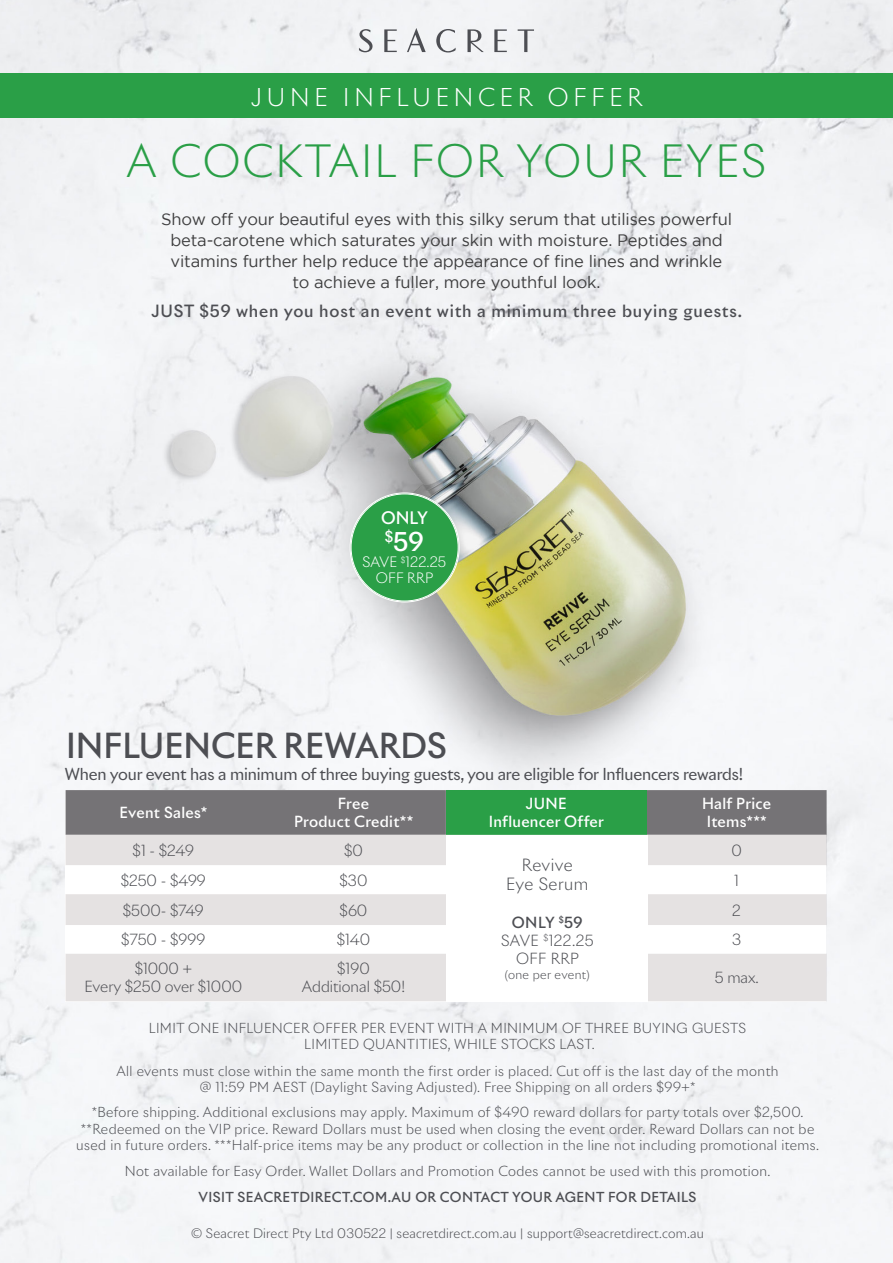
<style>
.page{position:relative;width:893px;height:1263px;background:#fff}
.page>*{position:absolute;margin:0;border:0;box-sizing:border-box;transform-origin:0 0}
.t1{font:300 43.5px "Riviera Nights";letter-spacing:.05em;color:#2a9f47}
.t2{font:500 33.75px "Riviera Nights";color:#4d4e53}
.t3{font:500 25.35px "Riviera Nights";color:#fff}
.t4{font:300 24px "Riviera Nights";letter-spacing:.2em;color:#fff}
.t5{font:500 16.8px "Riviera Nights";color:#fff}
.t6{font:16.5px/21px "Gotham";letter-spacing:-.01em;color:#3e3e3f;text-align:center}
.t7{font:500 16.5px "Riviera Nights";letter-spacing:.05em;color:#4d4e53}
.t8{font:300 16.5px "Riviera Nights";letter-spacing:.03em;color:#4d4e53}
.t9{font:16.2px "Riviera Nights";letter-spacing:-.01em;color:#4d4e53}
.t10{font:300 15px/18px "Riviera Nights";color:#4d4e53;text-align:center}
.t11{font:500 15px/18px "Riviera Nights";letter-spacing:.02em;color:#fff;text-align:center}
.t12{font:300 15px/18px "Riviera Nights";letter-spacing:.03em;color:#4d4e53;text-align:center}
.t13{font:300 14.1px/15.6px "Riviera Nights";letter-spacing:.01em;color:#fff;text-align:center}
.t14{font:300 13.5px/16.2px "Riviera Nights";letter-spacing:.03em;color:#4d4e53;text-align:center}
.t15{font:500 13.5px "Riviera Nights";letter-spacing:.03em;color:#4d4e53}
.t16{font:300 12.75px "Riviera Nights";letter-spacing:.02em;color:#4d4e53}
.t17{font:300 12px "Riviera Nights";letter-spacing:.03em;color:#4d4e53}
.s1{font-weight:500}
</style>
<div class="page">
<img style="left:0;top:0;width:893px;height:1263px">
<div style="left:66px;top:790px;width:760px;height:45px;background:#757376"></div>
<div style="left:446px;top:790px;width:200px;height:45px;background:#2a9f47"></div>
<div style="left:66px;top:835px;width:760px;height:166px;background:#e5e2e2"></div>
<svg style="left:66px;top:865px;width:760px;height:88px"></svg>
<div style="left:446px;top:835px;width:202px;height:166px;background:#fff"></div>
<div style="left:350px;top:493px;width:109px;height:109px;background:#2a9f47;border-radius:50%"></div>
<svg style="left:407px;top:28px;width:19px;height:24px"></svg>
<svg style="left:384px;top:29px;width:13px;height:23px"></svg>
<svg style="left:436px;top:29px;width:20px;height:24px"></svg>
<svg style="left:518px;top:29px;width:16px;height:23px"></svg>
<svg style="left:359px;top:29px;width:13px;height:23px"></svg>
<svg style="left:467px;top:29px;width:17px;height:23px"></svg>
<svg style="left:494px;top:29px;width:13px;height:23px"></svg>
<div style="left:0;top:73px;width:893px;height:45px;background:#2a9f47"></div>
<p class="t4" style="left:251px;top:82px;width:393px">JUNE INFLUENCER OFFER</p>
<p class="t1" style="left:127px;top:133px;width:641px">A COCKTAIL FOR YOUR EYES</p>
<p class="t6" style="left:161px;top:208px;width:572px">Show off your beautiful eyes with this silky serum that utilises powerful beta-carotene which saturates your skin with moisture. Peptides and vitamins further help reduce the appearance of fine lines and wrinkle to achieve a fuller, more youthful look.</p>
<p class="t7" style="left:151px;top:300px;width:592px">JUST $59 when you host an event with a minimum three buying guests.</p>
<p class="t5" style="left:381px;top:507px;width:48px">ONLY</p>
<p class="t3" style="left:385px;top:525px;width:41px"><sup>$</sup>59</p>
<p class="t13" style="left:362px;top:554px;width:85px">SAVE <sup>$</sup>122.25<br>OFF RRP</p>
<p class="t2" style="left:66px;top:724px;width:382px">INFLUENCER REWARDS</p>
<p class="t9" style="left:65px;top:763px;width:680px">When your event has a minimum of three buying guests, you are eligible for Influencers rewards!</p>
<p class="t11" style="left:120px;top:804px;width:89px">Event Sales*</p>
<p class="t11" style="left:294px;top:795px;width:121px">Free<br>Product Credit**</p>
<p class="t11" style="left:489px;top:795px;width:117px">JUNE<br>Influencer Offer</p>
<p class="t11" style="left:702px;top:795px;width:70px">Half Price<br>Items***</p>
<p class="t10" style="left:133px;top:841px;width:63px">$1 - $249</p>
<p class="t10" style="left:344px;top:841px;width:20px">$0</p>
<p class="t10" style="left:731px;top:841px;width:12px">0</p>
<p class="t10" style="left:121px;top:871px;width:87px">$250 - $499</p>
<p class="t10" style="left:340px;top:871px;width:29px">$30</p>
<p class="t10" style="left:734px;top:871px;width:6px">1</p>
<p class="t10" style="left:123px;top:901px;width:83px">$500- $749</p>
<p class="t10" style="left:340px;top:901px;width:29px">$60</p>
<p class="t10" style="left:732px;top:901px;width:10px">2</p>
<p class="t10" style="left:121px;top:930px;width:86px">$750 - $999</p>
<p class="t10" style="left:337px;top:930px;width:35px">$140</p>
<p class="t10" style="left:544px;top:930px;width:6px">1</p>
<p class="t10" style="left:732px;top:930px;width:11px">3</p>
<p class="t10" style="left:85px;top:959px;width:159px">$1000 +<br>Every $250 over $1000</p>
<p class="t10" style="left:302px;top:959px;width:105px">$190<br>Additional $50!</p>
<p class="t10" style="left:544px;top:968px;width:6px">1</p>
<p class="t10" style="left:715px;top:968px;width:46px">5 max.</p>
<p class="t14" style="left:149px;top:1020px;width:599px">LIMIT ONE INFLUENCER OFFER PER EVENT WITH A MINIMUM OF THREE BUYING GUESTS</p>
<p class="t14" style="left:304px;top:1036px;width:292px">LIMITED QUANTITIES, WHILE STOCKS LAST.</p>
<p class="t14" style="left:116px;top:1063px;width:664px">All events must close within the same month the first order is placed. Cut off is the last day of the month @ 11:59 PM AEST (Daylight Saving Adjusted). Free Shipping on all orders $99+*</p>
<p class="t14" style="left:92px;top:1104px;width:713px">*Before shipping. Additional exclusions may apply. Maximum of $490 reward dollars for party totals over $2,500.</p>
<p class="t14" style="left:76px;top:1120px;width:744px">**Redeemed on the VIP price. Reward Dollars must be used when closing the event order. Reward Dollars can not be used in future orders. ***Half-price items may be any product or collection in the line not including promotional items.</p>
<p class="t14" style="left:125px;top:1163px;width:647px">Not available for Easy Order. Wallet Dollars and Promotion Codes cannot be used with this promotion.</p>
<p class="t15" style="left:199px;top:1188px;width:499px">VISIT SEACRETDIRECT.COM.AU OR CONTACT YOUR AGENT FOR DETAILS</p>
<p class="t16" style="left:191px;top:1225px;width:514px">© Seacret Direct Pty Ltd 030522 | seacretdirect.com.au | support@seacretdirect.com.au</p>
<p class="t8" style="left:522px;top:854px;width:53px">Revive</p>
<p class="t8" style="left:506px;top:874px;width:84px">Eye Serum</p>
<p class="t12" style="left:501px;top:913px;width:94px"><span class="s1">ONLY</span> <sup>$</sup><span class="s1">59<br></span>SAVE <sup>$</sup>122.25<br>OFF RRP</p>
<p class="t17" style="left:505px;top:966px;width:86px">(one per event)</p>
</div>
